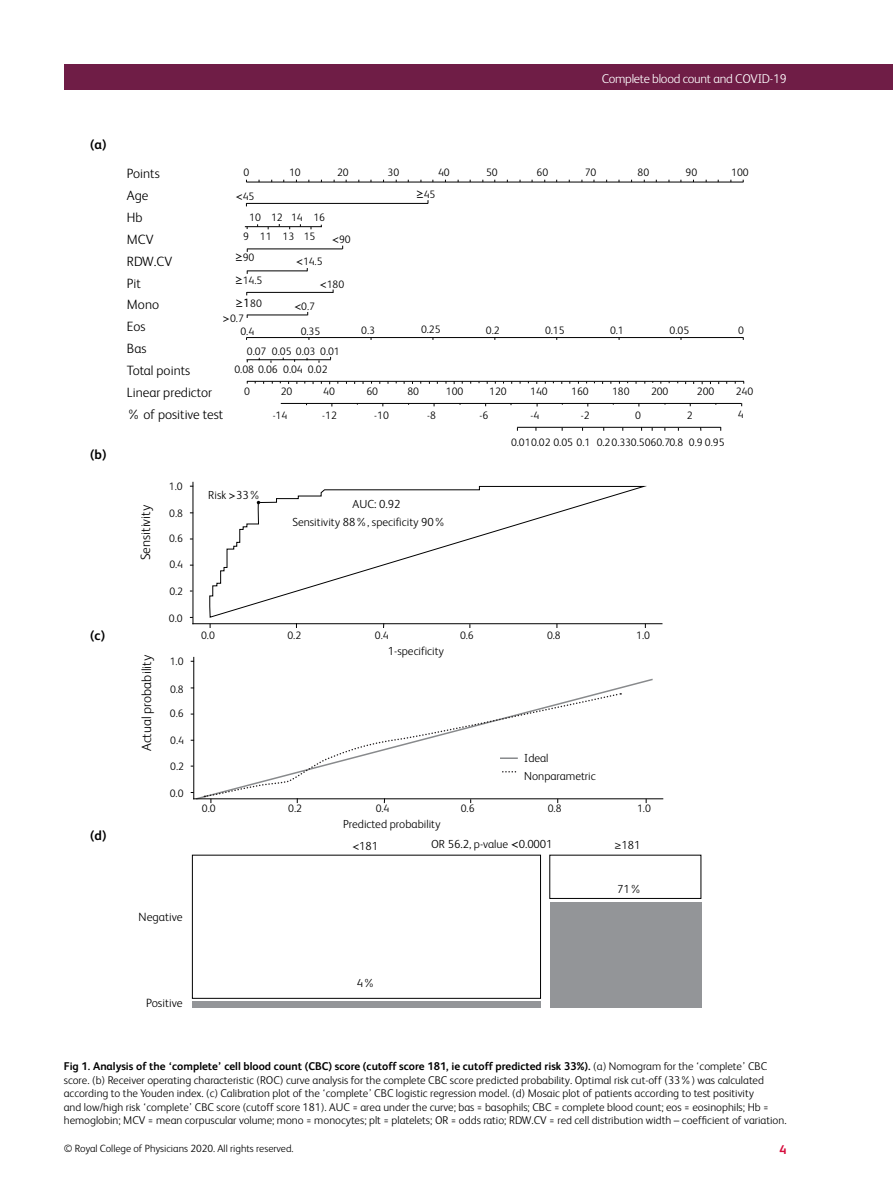
<style>
.page{position:relative;width:893px;height:1191px;background:#fff}
.page>*{position:absolute;margin:0;border:0;box-sizing:border-box;transform-origin:0 0}
.t1{font:300 13.5px/21.9px "FS Albert";color:#000}
.t2{font:700 13.5px "FS Albert";color:#000}
.t3{font:300 12.75px "FS Albert";letter-spacing:-.02em;color:#fff}
.t4{font:700 12.75px "FS Albert";color:#d60d3d}
.t5{font:300 12px "FS Albert";color:#000}
.t6{font:300 11.7px/17.5px "FS Albert";color:#000}
.t7{font:300 11.25px/13.5px "FS Albert";color:#000}
.t8{font:300 10.8px/19.4px "FS Albert";color:#000}
.t9{font:10.8px "Geneva";color:#000}
.t10{font:300 10.5px "FS Albert";color:#000}
.s1{font-family:"Geneva";font-weight:400}
.s2{font-family:"FS Albert";font-weight:300}
.s3{font-family:"Geneva";font-weight:400;font-size:10.8px}
.s4{font-family:"Myriad Pro";font-weight:400}
.s5{font-weight:700}
</style>
<div class="page">
<div style="left:64px;top:64px;width:829px;height:25px;background:#6f1d46"></div>
<hr style="left:246px;top:182px;width:497px;height:1px;background:#000">
<hr style="left:246px;top:203px;width:182px;height:1px;background:#000">
<hr style="left:245px;top:226px;width:77px;height:1px;background:#000">
<hr style="left:247px;top:248px;width:96px;height:1px;background:#000">
<hr style="left:247px;top:270px;width:60px;height:1px;background:#000">
<hr style="left:247px;top:292px;width:86px;height:1px;background:#000">
<hr style="left:247px;top:314px;width:60px;height:1px;background:#000">
<hr style="left:247px;top:381px;width:497px;height:1px;background:#000">
<hr style="left:246px;top:337px;width:497px;height:1px;background:#000">
<hr style="left:246px;top:359px;width:85px;height:1px;background:#000">
<hr style="left:281px;top:403px;width:460px;height:1px;background:#000">
<hr style="left:192px;top:623px;width:470px;height:1px;background:#000">
<hr style="left:193px;top:482px;width:1px;height:142px;background:#000">
<svg style="left:209px;top:486px;width:438px;height:132px"></svg>
<svg style="left:194px;top:677px;width:460px;height:123px"></svg>
<hr style="left:193px;top:798px;width:470px;height:1px;background:#000">
<hr style="left:193px;top:657px;width:1px;height:142px;background:#000">
<svg style="left:206px;top:692px;width:414px;height:105px"></svg>
<svg style="left:503px;top:771px;width:14px;height:1px"></svg>
<div style="left:192px;top:1001px;width:348px;height:6px;background:#939598"></div>
<div style="left:551px;top:901px;width:151px;height:106px;background:#939598"></div>
<hr style="left:517px;top:427px;width:204px;height:1px;background:#000">
<p class="t3" style="left:602px;top:71px;width:186px">Complete blood count and COVID-19</p>
<p class="t2" style="left:90px;top:136px;width:18px">(a)</p>
<p class="t2" style="left:90px;top:446px;width:18px">(b)</p>
<p class="t2" style="left:90px;top:627px;width:16px">(c)</p>
<p class="t2" style="left:90px;top:828px;width:18px">(d)</p>
<p class="t1" style="left:127px;top:163px;width:98px">Points<br>Age<br>Hb<br>MCV<br>RDW.CV<br>Pit<br>Mono<br>Eos<br>Bas<br>Total points<br>Linear predictor % of positive test</p>
<p class="t8" style="left:243px;top:163px;width:7px">0</p>
<p class="t8" style="left:289px;top:163px;width:13px">10</p>
<p class="t8" style="left:337px;top:163px;width:13px">20</p>
<p class="t8" style="left:388px;top:163px;width:13px">30</p>
<p class="t8" style="left:438px;top:163px;width:13px">40</p>
<p class="t8" style="left:486px;top:163px;width:13px">50</p>
<p class="t8" style="left:537px;top:163px;width:13px">60</p>
<p class="t8" style="left:585px;top:163px;width:13px">70</p>
<p class="t8" style="left:637px;top:163px;width:13px">80</p>
<p class="t8" style="left:686px;top:163px;width:13px">90</p>
<p class="t8" style="left:731px;top:163px;width:19px">100</p>
<p class="t8" style="left:236px;top:187px;width:20px"><span class="s1">&lt;</span>45</p>
<p class="t8" style="left:417px;top:185px;width:20px"><span class="s1">≥</span>45</p>
<p class="t8" style="left:243px;top:208px;width:83px;text-indent:6px">10 12 14 16<br>9 11 13 15</p>
<p class="t8" style="left:332px;top:230px;width:20px"><span class="s1">&lt;</span>90</p>
<p class="t8" style="left:236px;top:248px;width:20px"><span class="s1">≥</span>90</p>
<p class="t8" style="left:296px;top:252px;width:28px"><span class="s1">&lt;</span>14.5</p>
<p class="t8" style="left:236px;top:271px;width:28px"><span class="s1">≥</span>14.5</p>
<p class="t8" style="left:320px;top:274px;width:26px"><span class="s1">&lt;</span>180</p>
<p class="t9" style="left:236px;top:297px;width:28px">≥1<span class="s2">80</span></p>
<p class="t8" style="left:294px;top:296px;width:22px"><span class="s1">&lt;</span>0.7</p>
<p class="t8" style="left:223px;top:308px;width:22px"><span class="s1">&gt;</span>0.7</p>
<p class="t8" style="left:240px;top:321px;width:15px">0.4</p>
<p class="t8" style="left:301px;top:321px;width:21px">0.35</p>
<p class="t8" style="left:361px;top:321px;width:15px">0.3</p>
<p class="t8" style="left:421px;top:320px;width:21px">0.25</p>
<p class="t8" style="left:486px;top:320px;width:15px">0.2</p>
<p class="t8" style="left:545px;top:321px;width:21px">0.15</p>
<p class="t8" style="left:610px;top:321px;width:15px">0.1</p>
<p class="t8" style="left:670px;top:321px;width:21px">0.05</p>
<p class="t8" style="left:738px;top:321px;width:7px">0</p>
<p class="t8" style="left:247px;top:341px;width:21px">0.07</p>
<p class="t8" style="left:308px;top:342px;width:33px;line-height:18.3px;text-indent:-36px">0.05 0.03 0.01<br>0.02</p>
<p class="t8" style="left:234px;top:359px;width:45px">0.08 0.06</p>
<p class="t8" style="left:283px;top:359px;width:21px">0.04</p>
<p class="t8" style="left:244px;top:382px;width:7px">0</p>
<p class="t8" style="left:281px;top:382px;width:13px">20</p>
<p class="t8" style="left:323px;top:382px;width:13px">40</p>
<p class="t8" style="left:366px;top:382px;width:13px">60</p>
<p class="t8" style="left:407px;top:382px;width:13px">80</p>
<p class="t8" style="left:446px;top:382px;width:19px">100</p>
<p class="t8" style="left:489px;top:382px;width:19px">120</p>
<p class="t8" style="left:530px;top:382px;width:19px">140</p>
<p class="t8" style="left:571px;top:382px;width:19px">160</p>
<p class="t8" style="left:612px;top:382px;width:19px">180</p>
<p class="t8" style="left:651px;top:382px;width:19px">200</p>
<p class="t8" style="left:697px;top:382px;width:19px">200</p>
<p class="t8" style="left:736px;top:382px;width:19px">240</p>
<p class="t8" style="left:273px;top:405px;width:16px">-14</p>
<p class="t8" style="left:322px;top:405px;width:16px">-12</p>
<p class="t8" style="left:374px;top:405px;width:16px">-10</p>
<p class="t8" style="left:427px;top:406px;width:10px">-8</p>
<p class="t8" style="left:480px;top:405px;width:10px">-6</p>
<p class="t8" style="left:531px;top:405px;width:10px">-4</p>
<p class="t8" style="left:581px;top:405px;width:10px">-2</p>
<p class="t8" style="left:635px;top:405px;width:7px">0</p>
<p class="t8" style="left:687px;top:405px;width:7px">2</p>
<p class="t8" style="left:738px;top:405px;width:7px">4</p>
<p class="t8" style="left:511px;top:432px;width:215px">0.010.02 0.05 0.1 0.20.330.5060.70.8 0.9 0.95</p>
<p class="t1" style="left:135px;top:560px;width:57px;rotate:-90deg">Sensitivity</p>
<p class="t1" style="left:135px;top:751px;width:98px;rotate:-90deg">Actual probability</p>
<p class="t8" style="left:169px;top:476px;width:15px">1.0</p>
<p class="t8" style="left:169px;top:504px;width:15px">0.8</p>
<p class="t8" style="left:169px;top:528px;width:15px">0.6</p>
<p class="t8" style="left:169px;top:555px;width:15px">0.4</p>
<p class="t8" style="left:169px;top:581px;width:15px">0.2</p>
<p class="t8" style="left:169px;top:608px;width:15px">0.0</p>
<p class="t8" style="left:170px;top:651px;width:15px">1.0</p>
<p class="t8" style="left:170px;top:679px;width:15px">0.8</p>
<p class="t8" style="left:170px;top:703px;width:15px">0.6</p>
<p class="t8" style="left:170px;top:730px;width:15px">0.4</p>
<p class="t8" style="left:170px;top:756px;width:15px">0.2</p>
<p class="t8" style="left:170px;top:783px;width:15px">0.0</p>
<p class="t5" style="left:139px;top:910px;width:45px">Negative</p>
<p class="t6" style="left:208px;top:486px;width:54px">Risk <span class="s3">&gt;</span>33%</p>
<p class="t6" style="left:292px;top:495px;width:155px;text-indent:60px">AUC: 0.92<br>Sensitivity 88%, specificity 90%</p>
<p class="t8" style="left:201px;top:625px;width:15px">0.0</p>
<p class="t8" style="left:287px;top:625px;width:15px">0.2</p>
<p class="t8" style="left:375px;top:625px;width:15px">0.4</p>
<p class="t8" style="left:460px;top:625px;width:15px">0.6</p>
<p class="t8" style="left:547px;top:625px;width:15px">0.8</p>
<p class="t8" style="left:636px;top:625px;width:15px">1.0</p>
<p class="t6" style="left:388px;top:642px;width:58px">1-specificity</p>
<p class="t6" style="left:524px;top:748px;width:73px;line-height:18.9px">Ideal<br>Nonparametric</p>
<p class="t8" style="left:202px;top:799px;width:15px">0.0</p>
<p class="t8" style="left:288px;top:799px;width:15px">0.2</p>
<p class="t8" style="left:376px;top:799px;width:15px">0.4</p>
<p class="t8" style="left:461px;top:799px;width:15px">0.6</p>
<p class="t8" style="left:548px;top:799px;width:15px">0.8</p>
<p class="t8" style="left:637px;top:799px;width:15px">1.0</p>
<p class="t6" style="left:352px;top:813px;width:90px;line-height:22.2px;text-indent:-9px">Predicted probability <span class="s3">&lt;</span>181</p>
<p class="t6" style="left:431px;top:835px;width:123px">OR 56.2, p-value <span class="s1">&lt;</span>0.0001</p>
<p class="t6" style="left:614px;top:836px;width:27px"><span class="s4">≥</span>181</p>
<p class="t6" style="left:617px;top:880px;width:26px">71%</p>
<p class="t5" style="left:146px;top:995px;width:38px">Positive</p>
<p class="t6" style="left:357px;top:974px;width:20px">4%</p>
<p class="t7" style="left:64px;top:1059px;width:724px"><span class="s5">Fig 1. Analysis of the ‘complete’ cell blood count (CBC) score (cutoff score 181, ie cutoff predicted risk 33%).</span> (a) Nomogram for the ‘complete’ CBC score. (b) Receiver operating characteristic (ROC) curve analysis for the complete CBC score predicted probability. Optimal risk cut-off (33%) was calculated according to the Youden index. (c) Calibration plot of the ‘complete’ CBC logistic regression model. (d) Mosaic plot of patients according to test positivity<br>and low/high risk ‘complete’ CBC score (cutoff score 181). AUC = area under the curve; bas = basophils; CBC = complete blood count; eos = eosinophils; Hb = hemoglobin; MCV = mean corpuscular volume; mono = monocytes; plt = platelets; OR = odds ratio; RDW.CV = red cell distribution width – coefficient of variation.</p>
<p class="t10" style="left:64px;top:1142px;width:231px">© Royal College of Physicians 2020. All rights reserved.</p>
<p class="t4" style="left:779px;top:1142px;width:9px">4</p>
</div>
